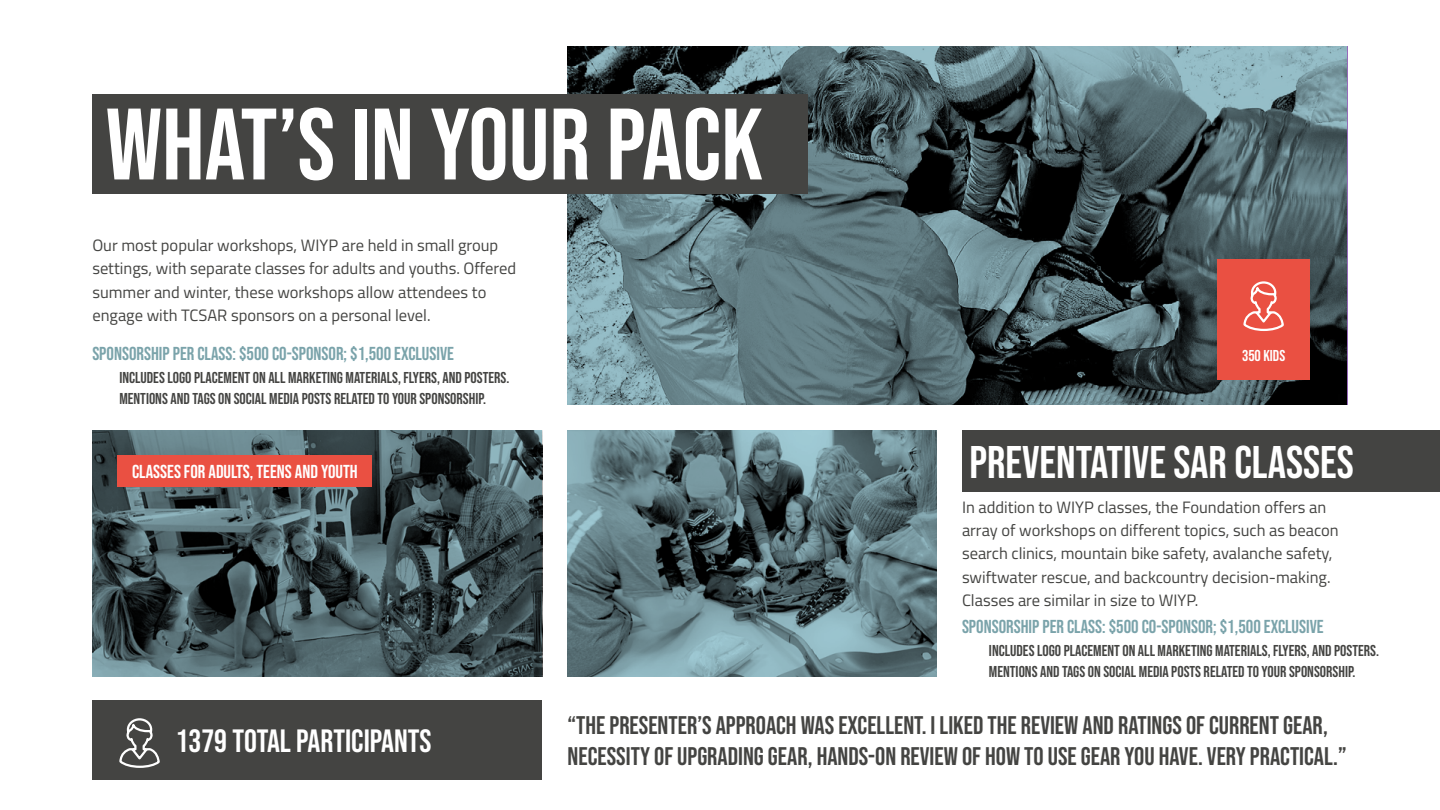
<style>
.page{position:relative;width:1440px;height:810px;background:#fff}
.page>*{position:absolute;margin:0;border:0;box-sizing:border-box;transform-origin:0 0}
.t1{font:101.25px "Bebas Neue";color:#fff}
.t2{font:45.75px "Bebas Neue";color:#fff}
.t3{font:32.25px "Bebas Neue";color:#fff}
.t4{font:25.5px/30.8px "Bebas Neue";color:#444442}
.t5{font:18.75px "Bebas Neue";color:#7aa3aa}
.t6{font:18.75px "Bebas Neue";color:#fff}
.t7{font:16.5px/23.2px "Titillium Web";color:#444442}
.t8{font:15.75px/21px "Bebas Neue";color:#444442}
.t9{font:15.75px "Bebas Neue";color:#fff}
</style>
<div class="page">
<div style="left:92px;top:700px;width:450px;height:80px;background:#444442"></div>
<img style="left:568px;top:46px;width:779px;height:359px">
<img style="left:92px;top:430px;width:450px;height:247px">
<img style="left:568px;top:431px;width:369px;height:246px">
<div style="left:1217px;top:259px;width:93px;height:121px;background:#ea5042"></div>
<div style="left:962px;top:431px;width:478px;height:61px;background:#444442"></div>
<div style="left:92px;top:94px;width:716px;height:100px;background:#444442"></div>
<div style="left:118px;top:455px;width:254px;height:32px;background:#ea5042"></div>
<svg style="left:119px;top:718px;width:41px;height:50px"></svg>
<svg style="left:1243px;top:281px;width:41px;height:50px"></svg>
<h1 class="t1" style="left:106px;top:87px;width:659px">WHAT’S IN YOUR PACK</h1>
<p class="t7" style="left:92px;top:233px;width:425px">Our most popular workshops, WIYP are held in small group settings, with separate classes for adults and youths. Offered summer and winter, these workshops allow attendees to engage with TCSAR sponsors on a personal level.</p>
<p class="t5" style="left:92px;top:343px;width:363px">SPONSORSHIP PER CLASS: $500 CO-SPONSOR; $1,500 EXCLUSIVE</p>
<p class="t8" style="left:119px;top:367px;width:392px">INCLUDES LOGO PLACEMENT ON ALL MARKETING MATERIALS, FLYERS, AND POSTERS.<br>MENTIONS AND TAGS ON SOCIAL MEDIA POSTS RELATED TO YOUR SPONSORSHIP.</p>
<p class="t6" style="left:132px;top:461px;width:227px">CLASSES FOR ADULTS, TEENS AND YOUTH</p>
<h3 class="t3" style="left:176px;top:723px;width:257px">1379 TOTAL PARTICIPANTS</h3>
<p class="t9" style="left:1242px;top:347px;width:45px">350 KIDS</p>
<h2 class="t2" style="left:969px;top:436px;width:386px">PREVENTATIVE SAR CLASSES</h2>
<p class="t7" style="left:962px;top:495px;width:378px">In addition to WIYP classes, the Foundation offers an array of workshops on different topics, such as beacon search clinics, mountain bike safety, avalanche safety, swiftwater rescue, and backcountry decision-making.<br>Classes are similar in size to WIYP.</p>
<p class="t5" style="left:962px;top:616px;width:363px">SPONSORSHIP PER CLASS: $500 CO-SPONSOR; $1,500 EXCLUSIVE</p>
<p class="t8" style="left:989px;top:640px;width:392px">INCLUDES LOGO PLACEMENT ON ALL MARKETING MATERIALS, FLYERS, AND POSTERS.<br>MENTIONS AND TAGS ON SOCIAL MEDIA POSTS RELATED TO YOUR SPONSORSHIP.</p>
<h3 class="t4" style="left:568px;top:710px;width:780px">“THE PRESENTER’S APPROACH WAS EXCELLENT. I LIKED THE REVIEW AND RATINGS OF CURRENT GEAR,<br>NECESSITY OF UPGRADING GEAR, HANDS-ON REVIEW OF HOW TO USE GEAR YOU HAVE. VERY PRACTICAL.”</h3>
</div>
